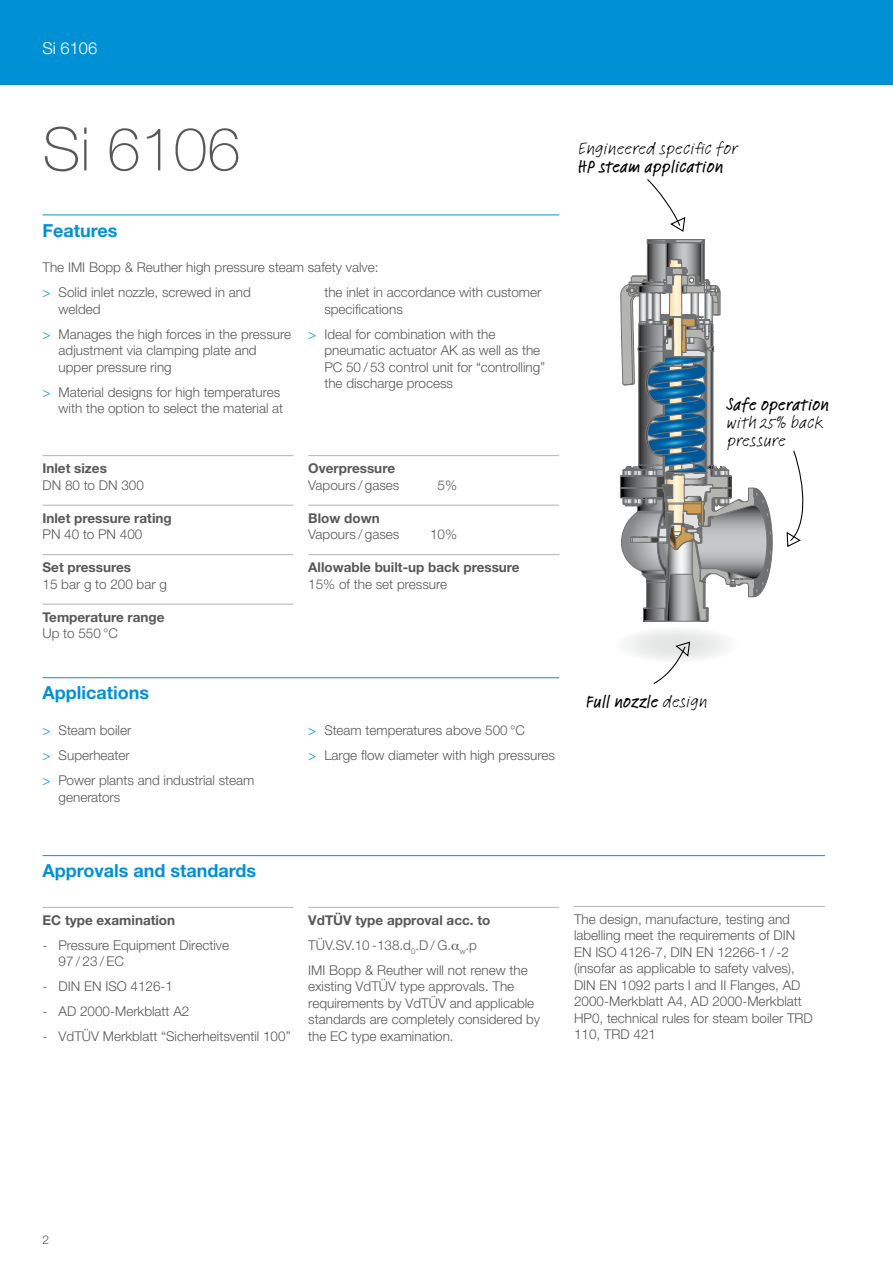
<style>
.page{position:relative;width:893px;height:1263px;background:#fff}
.page>*{position:absolute;margin:0;border:0;box-sizing:border-box;transform-origin:0 0}
.t1{font:100 60px "Helvetica Neue LTW1 G";color:#58585a}
.t2{font:500 18px "Feltpen LT";color:#000}
.t3{font:700 18px "Helvetica Neue";color:#0091d5}
.t4{font:18px/18px "Feltpen LT";letter-spacing:.005em;color:#000}
.t5{font:300 16.5px "Helvetica Neue LTW1 G";color:#fff}
.t6{font:300 13.5px/16.5px "Helvetica Neue LTW1 G";color:#58585a}
.t7{font:700 13.5px "Helvetica Neue";color:#58585a}
.t8{font:300 12px "Helvetica Neue LTW1 G";color:#58585a}
.s1{color:#0091d5}
.s2{font-weight:400}
</style>
<div class="page">
<div style="left:0;top:0;width:893px;height:85px;background:#0091d5"></div>
<svg style="left:620px;top:239px;width:152px;height:383px"></svg>
<div style="left:615px;top:627px;width:124px;height:36px;background:#f1f2f2;border-radius:50%"></div>
<svg style="left:786px;top:450px;width:18px;height:97px"></svg>
<svg style="left:652px;top:641px;width:39px;height:43px"></svg>
<svg style="left:647px;top:179px;width:39px;height:53px"></svg>
<hr style="left:43px;top:214px;width:516px;height:1px;background:#0091d5">
<hr style="left:43px;top:455px;width:250px;height:1px;background:#b1b3b4">
<hr style="left:43px;top:505px;width:250px;height:1px;background:#b1b3b4">
<hr style="left:43px;top:554px;width:250px;height:1px;background:#b1b3b4">
<hr style="left:43px;top:604px;width:250px;height:1px;background:#b1b3b4">
<hr style="left:308px;top:455px;width:251px;height:1px;background:#b1b3b4">
<hr style="left:308px;top:505px;width:251px;height:1px;background:#b1b3b4">
<hr style="left:308px;top:554px;width:251px;height:1px;background:#b1b3b4">
<hr style="left:43px;top:677px;width:516px;height:1px;background:#0091d5">
<hr style="left:43px;top:855px;width:782px;height:1px;background:#0091d5">
<hr style="left:43px;top:907px;width:250px;height:1px;background:#b1b3b4">
<hr style="left:308px;top:907px;width:251px;height:1px;background:#b1b3b4">
<hr style="left:574px;top:906px;width:251px;height:1px;background:#b1b3b4">
<p class="t5" style="left:43px;top:38px;width:56px">Si 6106</p>
<h1 class="t1" style="left:43px;top:113px;width:199px">Si 6106</h1>
<h2 class="t3" style="left:43px;top:219px;width:77px">Features</h2>
<p class="t6" style="left:43px;top:255px;width:338px;line-height:25px">The IMI Bopp &amp; Reuther high pressure steam safety valve: <span class="s1">&gt;</span> Solid inlet nozzle, screwed in and</p>
<p class="t6" style="left:43px;top:296px;width:250px;line-height:25px;text-indent:16px">welded<br><span class="s1">&gt;</span> Manages the high forces in the pressure</p>
<p class="t6" style="left:59px;top:342px;width:200px">adjustment via clamping plate and upper pressure ring</p>
<p class="t6" style="left:43px;top:384px;width:242px;text-align:right"><span class="s1">&gt;</span> Material designs for high temperatures with the option to select the material at</p>
<p class="t6" style="left:324px;top:284px;width:218px">the inlet in accordance with customer specifications</p>
<p class="t6" style="left:324px;top:326px;width:222px;text-indent:-16px"><span class="s1">&gt;</span> Ideal for combination with the pneumatic actuator AK as well as the<br>PC 50 / 53 control unit for “controlling” the discharge process</p>
<p class="t7" style="left:43px;top:460px;width:66px">Inlet sizes</p>
<p class="t6" style="left:43px;top:476px;width:103px">DN 80 to DN 300</p>
<p class="t7" style="left:43px;top:509px;width:131px">Inlet pressure rating</p>
<p class="t6" style="left:43px;top:526px;width:101px">PN 40 to PN 400</p>
<p class="t7" style="left:43px;top:559px;width:90px">Set pressures</p>
<p class="t6" style="left:43px;top:575px;width:126px">15 bar g to 200 bar g</p>
<p class="t7" style="left:43px;top:608px;width:123px">Temperature range</p>
<p class="t6" style="left:43px;top:625px;width:77px">Up to 550 °C</p>
<h2 class="t3" style="left:43px;top:682px;width:108px">Applications</h2>
<p class="t6" style="left:43px;top:718px;width:213px;line-height:25px"><span class="s1">&gt;</span> Steam boiler<br><span class="s1">&gt;</span> Superheater<br><span class="s1">&gt;</span> Power plants and industrial steam</p>
<p class="t6" style="left:59px;top:788px;width:63px">generators</p>
<p class="t7" style="left:308px;top:460px;width:88px">Overpressure</p>
<p class="t6" style="left:308px;top:476px;width:93px">Vapours / gases</p>
<p class="t6" style="left:438px;top:476px;width:21px">5%</p>
<p class="t7" style="left:308px;top:509px;width:73px">Blow down</p>
<p class="t6" style="left:308px;top:526px;width:93px">Vapours / gases</p>
<p class="t6" style="left:430px;top:526px;width:29px">10%</p>
<p class="t7" style="left:308px;top:559px;width:213px">Allowable built-up back pressure</p>
<p class="t6" style="left:308px;top:575px;width:140px">15% of the set pressure</p>
<p class="t6" style="left:308px;top:718px;width:248px;line-height:25px"><span class="s1">&gt;</span> Steam temperatures above 500 °C<br><span class="s1">&gt;</span> Large flow diameter with high pressures</p>
<h2 class="t4" style="left:578px;top:138px;width:161px">Engineered specific for</h2>
<h2 class="t2" style="left:578px;top:154px;width:146px">HP steam application</h2>
<h2 class="t2" style="left:727px;top:392px;width:104px">Safe operation</h2>
<h2 class="t4" style="left:727px;top:412px;width:98px">with 25% back pressure</h2>
<h2 class="t2" style="left:587px;top:689px;width:122px">Full nozzle <span class="s2">design</span></h2>
<h2 class="t3" style="left:43px;top:860px;width:215px">Approvals and standards</h2>
<p class="t7" style="left:43px;top:911px;width:134px">EC type examination</p>
<p class="t6" style="left:59px;top:937px;width:172px;text-indent:-16px">- Pressure Equipment Directive<br>97/23/EC</p>
<p class="t6" style="left:43px;top:978px;width:132px">- DIN EN ISO 4126-1</p>
<p class="t6" style="left:43px;top:1003px;width:148px">- AD 2000-Merkblatt A2</p>
<p class="t6" style="left:43px;top:1028px;width:250px">- VdTÜV Merkblatt “Sicherheitsventil 100”</p>
<p class="t7" style="left:308px;top:911px;width:184px">VdTÜV type approval acc. to</p>
<p class="t6" style="left:308px;top:932px;width:221px;line-height:25px">TÜV.SV.10 -138.d<sub>0</sub>.D / G. <sub>w</sub>.p<br>IMI Bopp &amp; Reuther will not renew the</p>
<p class="t6" style="left:308px;top:978px;width:233px">existing VdTÜV type approvals. The requirements by VdTÜV and applicable standards are completely considered by the EC type examination.</p>
<p class="t6" style="left:574px;top:911px;width:240px">The design, manufacture, testing and labelling meet the requirements of DIN EN ISO 4126-7, DIN EN 12266-1 / -2 (insofar as applicable to safety valves), DIN EN 1092 parts I and II Flanges, AD 2000-Merkblatt A4, AD 2000-Merkblatt HP0, technical rules for steam boiler TRD 110, TRD 421</p>
<p class="t8" style="left:43px;top:1232px;width:8px">2</p>
</div>
